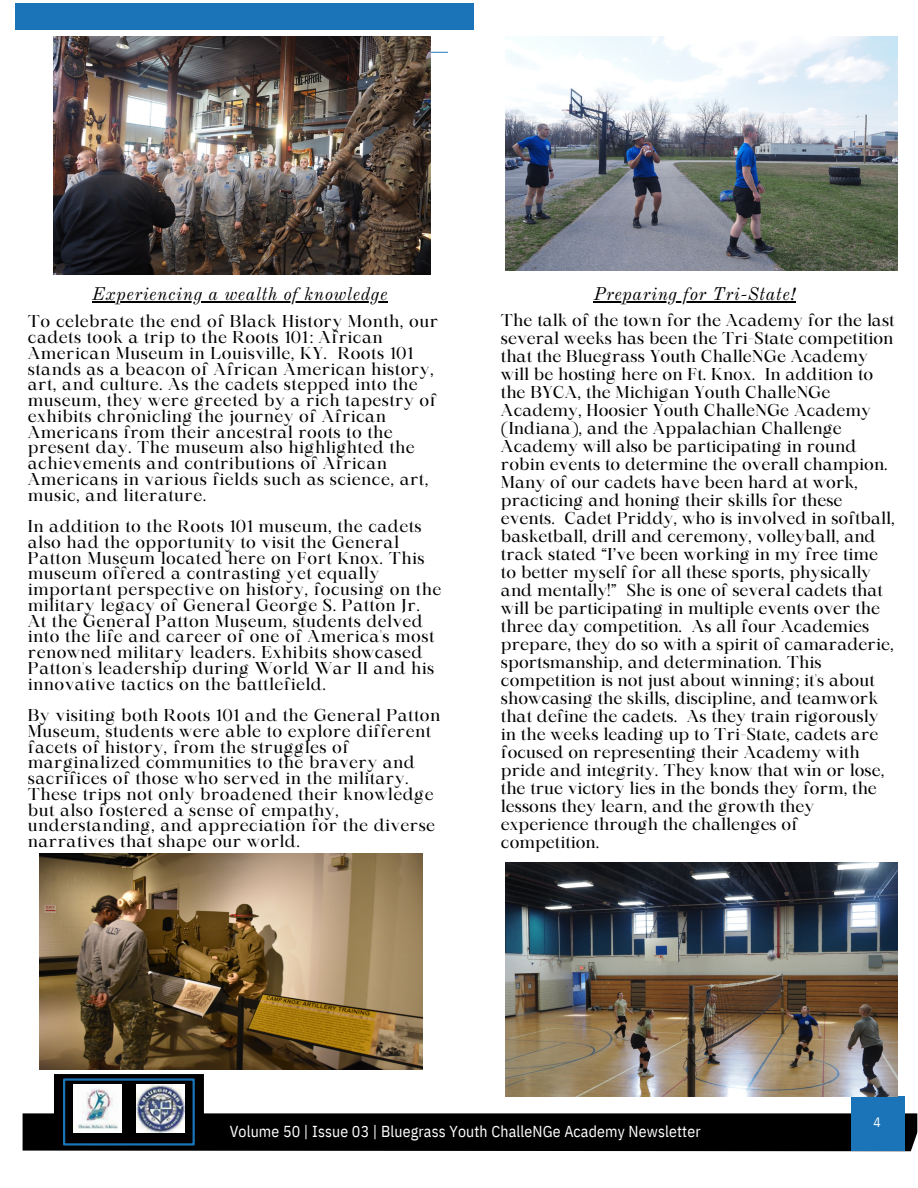
<style>
.page{position:relative;width:918px;height:1188px;background:#fff}
.page>*{position:absolute;margin:0;border:0;box-sizing:border-box;transform-origin:0 0}
.t1{font:italic 18px "Old Standard";letter-spacing:.03em;color:#000}
.t2{font:16.5px/15.8px "Maharlika";letter-spacing:.03em;color:#000}
.t3{font:16.5px/18px "Maharlika";letter-spacing:.01em;color:#000}
.t4{font:15.9px "IBM Plex Sans Cond";letter-spacing:.01em;color:#fff}
.t5{font:13.5px "IBM Plex Sans Cond";color:#fff}
</style>
<div class="page">
<div style="left:15px;top:3px;width:459px;height:27px;background:#1b74b8"></div>
<div style="left:23px;top:1113px;width:895px;height:38px;background:#000"></div>
<div style="left:851px;top:1096px;width:54px;height:54px;background:#1b74b8"></div>
<div style="left:54px;top:1074px;width:150px;height:76px;background:#000"></div>
<div style="left:63px;top:1078px;width:132px;height:68px;border:2px solid #1b74b8"></div>
<img style="left:74px;top:1084px;width:47px;height:48px">
<img style="left:137px;top:1084px;width:47px;height:49px">
<hr style="left:65px;top:52px;width:383px;height:1px;background:#1b74b8">
<img style="left:54px;top:36px;width:376px;height:239px">
<img style="left:506px;top:862px;width:391px;height:234px">
<img style="left:39px;top:854px;width:384px;height:216px">
<img style="left:506px;top:36px;width:391px;height:234px">
<hr style="left:92px;top:301px;width:296px;height:1px;background:#000">
<hr style="left:594px;top:301px;width:202px;height:1px;background:#000">
<p class="t1" style="left:92px;top:283px;width:297px">Experiencing a wealth of knowledge</p>
<p class="t2" style="left:28px;top:315px;width:412px">To celebrate the end of Black History Month, our cadets took a trip to the Roots 101: African American Museum in Louisville, KY. Roots 101 stands as a beacon of African American history, art, and culture. As the cadets stepped into the museum, they were greeted by a rich tapestry of exhibits chronicling the journey of African Americans from their ancestral roots to the present day. The museum also highlighted the achievements and contributions of African Americans in various fields such as science, art, music, and literature.</p>
<p class="t2" style="left:28px;top:520px;width:415px">In addition to the Roots 101 museum, the cadets also had the opportunity to visit the General Patton Museum located here on Fort Knox. This museum offered a contrasting yet equally important perspective on history, focusing on the military legacy of General George S. Patton Jr.<br>At the General Patton Museum, students delved into the life and career of one of America's most renowned military leaders. Exhibits showcased Patton's leadership during World War II and his innovative tactics on the battlefield.</p>
<p class="t2" style="left:28px;top:709px;width:414px">By visiting both Roots 101 and the General Patton Museum, students were able to explore different facets of history, from the struggles of marginalized communities to the bravery and sacrifices of those who served in the military.<br>These trips not only broadened their knowledge but also fostered a sense of empathy, understanding, and appreciation for the diverse narratives that shape our world.</p>
<p class="t1" style="left:594px;top:283px;width:203px">Preparing for Tri-State!</p>
<p class="t3" style="left:501px;top:313px;width:395px">The talk of the town for the Academy for the last several weeks has been the Tri-State competition that the Bluegrass Youth ChalleNGe Academy will be hosting here on Ft. Knox. In addition to the BYCA, the Michigan Youth ChalleNGe Academy, Hoosier Youth ChalleNGe Academy (Indiana), and the Appalachian Challenge Academy will also be participating in round robin events to determine the overall champion.<br>Many of our cadets have been hard at work, practicing and honing their skills for these events. Cadet Priddy, who is involved in softball, basketball, drill and ceremony, volleyball, and track stated “I’ve been working in my free time to better myself for all these sports, physically and mentally!” She is one of several cadets that will be participating in multiple events over the three day competition. As all four Academies prepare, they do so with a spirit of camaraderie, sportsmanship, and determination. This competition is not just about winning; it's about showcasing the skills, discipline, and teamwork that define the cadets. As they train rigorously in the weeks leading up to Tri-State, cadets are focused on representing their Academy with pride and integrity. They know that win or lose, the true victory lies in the bonds they form, the lessons they learn, and the growth they experience through the challenges of competition.</p>
<p class="t4" style="left:230px;top:1121px;width:473px">Volume 50 | Issue 03 | Bluegrass Youth ChalleNGe Academy Newsletter</p>
<p class="t5" style="left:874px;top:1113px;width:9px">4</p>
</div>
